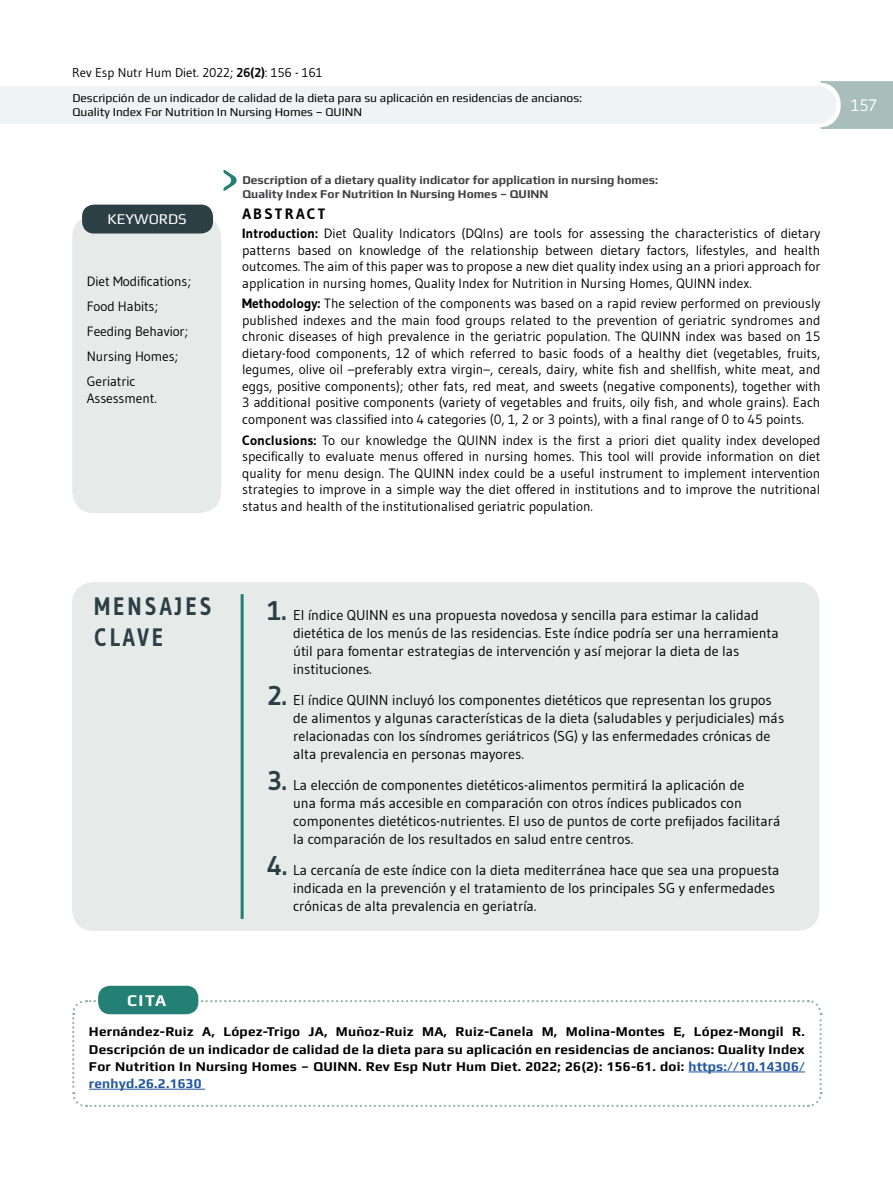
<style>
.page{position:relative;width:893px;height:1191px;background:#fff}
.page>*{position:absolute;margin:0;border:0;box-sizing:border-box;transform-origin:0 0}
.t1{font:700 25.2px/31.5px "Gudea";letter-spacing:.15em;color:#2b3f45;scale:.83 1}
.t2{font:700 16.5px "Play";color:#fff}
.t3{font:16.5px "Gudea";color:#fff}
.t4{font:15px "Play";color:#fff}
.t5{font:700 15px "Gudea";letter-spacing:.15em;color:#000}
.t6{font:14.25px/18px "Gudea";color:#000}
.t7{font:13.5px/16.5px "Gudea";color:#000;text-align:justify}
.t8{font:700 13.5px/17.2px "Play";letter-spacing:.015em;color:#000;text-align:justify}
.t9{font:12.75px "Gudea";color:#000}
.t10{font:12px/13.5px "Play";color:#000}
.t11{font:700 12px/14.4px "Play";color:#414042}
.s1{font-weight:700}
.s2{font-weight:700;font-size:27px;color:#2b3f45}
.s3{color:#22569e}
</style>
<div class="page">
<div style="left:72px;top:216px;width:149px;height:297px;background:#e6eae9;border-radius:21px"></div>
<div style="left:82px;top:205px;width:131px;height:28px;background:#2b3f45;border-radius:12px"></div>
<svg style="left:223px;top:170px;width:14px;height:21px"></svg>
<svg style="left:0;top:81px;width:893px;height:48px"></svg>
<svg style="left:72px;top:998px;width:751px;height:109px"></svg>
<hr style="left:688px;top:1071px;width:117px;height:1px;background:#22569e">
<hr style="left:89px;top:1088px;width:116px;height:1px;background:#22569e">
<div style="left:98px;top:985px;width:100px;height:29px;background:#247f74;border-radius:12px"></div>
<div style="left:72px;top:582px;width:747px;height:349px;background:#e6eae9;border-radius:21px"></div>
<hr style="left:241px;top:594px;width:3px;height:325px;background:#247f74">
<p class="t9" style="left:72px;top:65px;width:252px">Rev Esp Nutr Hum Diet. 2022; <span class="s1">26(2)</span>: 156 - 161</p>
<p class="t10" style="left:72px;top:91px;width:511px">Descripción de un indicador de calidad de la dieta para su aplicación en residencias de ancianos:<br>Quality Index For Nutrition In Nursing Homes – QUINN</p>
<p class="t4" style="left:108px;top:210px;width:81px">KEYWORDS</p>
<p class="t7" style="left:87px;top:268px;width:106px;line-height:25px;text-align:left">Diet Modifications;<br>Food Habits;<br>Feeding Behavior;<br>Nursing Homes;<br>Geriatric</p>
<p class="t7" style="left:87px;top:389px;width:71px">Assessment.</p>
<p class="t11" style="left:242px;top:172px;width:417px">Description of a dietary quality indicator for application in nursing homes:<br>Quality Index For Nutrition In Nursing Homes – QUINN</p>
<p class="t5" style="left:242px;top:205px;width:85px">ABSTRACT</p>
<p class="t7" style="left:242px;top:225px;width:580px"><span class="s1">Introduction:</span> Diet Quality Indicators (DQIns) are tools for assessing the characteristics of dietary patterns based on knowledge of the relationship between dietary factors, lifestyles, and health outcomes. The aim of this paper was to propose a new diet quality index using an a priori approach for application in nursing homes, Quality Index for Nutrition in Nursing Homes, QUINN index.</p>
<p class="t7" style="left:242px;top:295px;width:580px"><span class="s1">Methodology:</span> The selection of the components was based on a rapid review performed on previously published indexes and the main food groups related to the prevention of geriatric syndromes and chronic diseases of high prevalence in the geriatric population. The QUINN index was based on 15 dietary-food components, 12 of which referred to basic foods of a healthy diet (vegetables, fruits, legumes, olive oil –preferably extra virgin–, cereals, dairy, white fish and shellfish, white meat, and eggs, positive components); other fats, red meat, and sweets (negative components), together with 3 additional positive components (variety of vegetables and fruits, oily fish, and whole grains). Each component was classified into 4 categories (0, 1, 2 or 3 points), with a final range of 0 to 45 points.</p>
<p class="t7" style="left:242px;top:431px;width:580px"><span class="s1">Conclusions:</span> To our knowledge the QUINN index is the first a priori diet quality index developed specifically to evaluate menus offered in nursing homes. This tool will provide information on diet quality for menu design. The QUINN index could be a useful instrument to implement intervention strategies to improve in a simple way the diet offered in institutions and to improve the nutritional status and health of the institutionalised geriatric population.</p>
<p class="t3" style="left:851px;top:95px;width:28px">157</p>
<h1 class="t1" style="left:94px;top:590px;width:143px">MENSAJES<br>CLAVE</h1>
<p class="t6" style="left:293px;top:606px;width:487px;text-indent:-26px"><span class="s2">1.</span> El índice QUINN es una propuesta novedosa y sencilla para estimar la calidad dietética de los menús de las residencias. Este índice podría ser una herramienta útil para fomentar estrategias de intervención y así mejorar la dieta de las instituciones.</p>
<p class="t6" style="left:293px;top:691px;width:493px;text-indent:-26px"><span class="s2">2.</span> El índice QUINN incluyó los componentes dietéticos que representan los grupos de alimentos y algunas características de la dieta (saludables y perjudiciales) más relacionadas con los síndromes geriátricos (SG) y las enfermedades crónicas de alta prevalencia en personas mayores.</p>
<p class="t6" style="left:293px;top:775px;width:489px;text-indent:-26px"><span class="s2">3.</span> La elección de componentes dietéticos-alimentos permitirá la aplicación de<br>una forma más accesible en comparación con otros índices publicados con componentes dietéticos-nutrientes. El uso de puntos de corte prefijados facilitará la comparación de los resultados en salud entre centros.</p>
<p class="t6" style="left:293px;top:860px;width:488px;text-indent:-26px"><span class="s2">4.</span> La cercanía de este índice con la dieta mediterránea hace que sea una propuesta indicada en la prevención y el tratamiento de los principales SG y enfermedades crónicas de alta prevalencia en geriatría.</p>
<p class="t2" style="left:127px;top:990px;width:41px">CITA</p>
<p class="t8" style="left:89px;top:1023px;width:717px">Hernández-Ruiz A, López-Trigo JA, Muñoz-Ruiz MA, Ruiz-Canela M, Molina-Montes E, López-Mongil R.<br>Descripción de un indicador de calidad de la dieta para su aplicación en residencias de ancianos: Quality Index For Nutrition In Nursing Homes – QUINN. Rev Esp Nutr Hum Diet. 2022; 26(2): 156-61. doi: <span class="s3">https://10.14306/ renhyd.26.2.1630</span></p>
</div>
